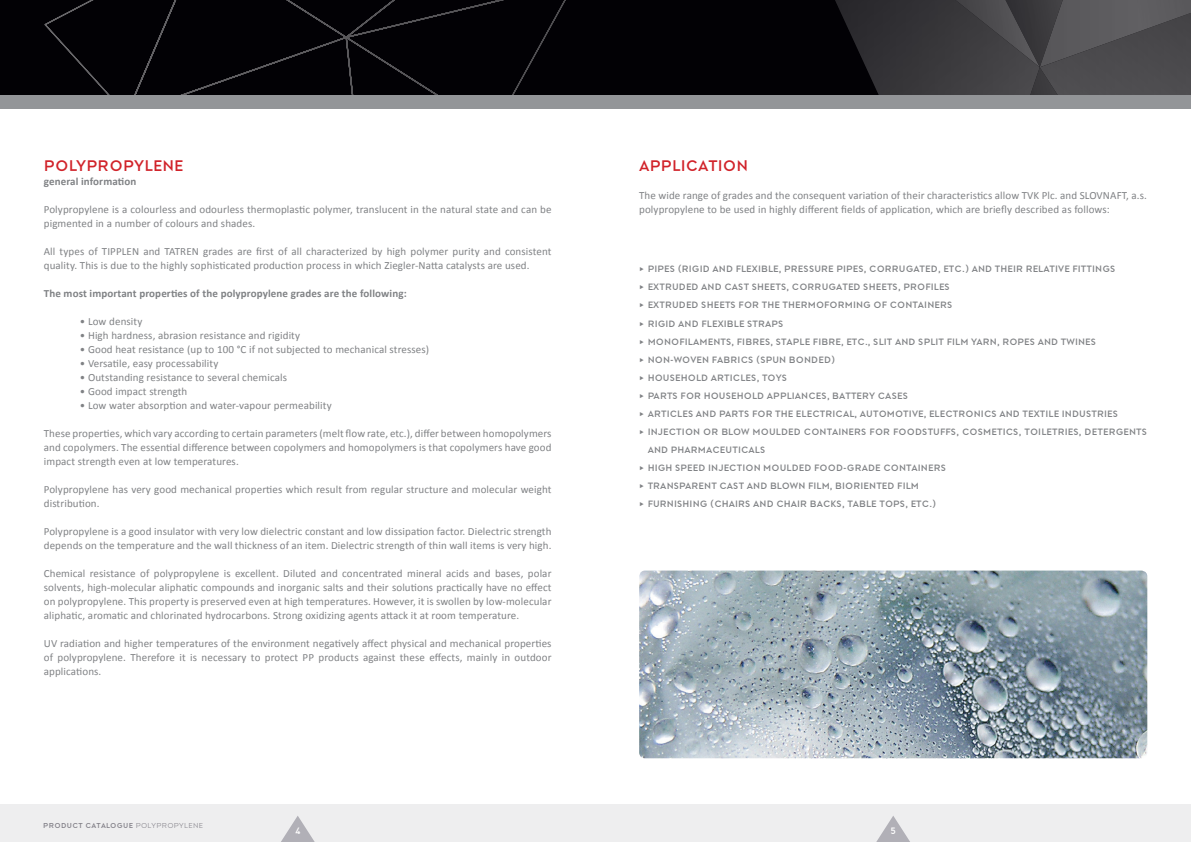
<style>
.page{position:relative;width:1191px;height:842px;background:#fff}
.page>*{position:absolute;margin:0;border:0;box-sizing:border-box;transform-origin:0 0}
.t1{font:15px "Molgroup";color:#d1232a}
.t2{font:11px/14px "Calibri";letter-spacing:.01em;color:#808285}
.t3{font:700 11px "Calibri";letter-spacing:.01em;color:#808285}
.t4{font:9px/18.1px "Molgroup";letter-spacing:.01em;color:#808285}
.t5{font:9px "Molgroup";color:#fff}
.t6{font:7px "Molgroup";letter-spacing:.05em;color:#817f87}
.s1{font-weight:300}
</style>
<div class="page">
<div style="left:0;top:0;width:595px;height:94px;background:#020105"></div>
<svg style="left:44px;top:0;width:522px;height:94px"></svg>
<div style="left:0;top:95px;width:595px;height:13px;background:#939598"></div>
<div style="left:0;top:804px;width:595px;height:38px;background:#eeeeef"></div>
<svg style="left:281px;top:816px;width:34px;height:26px"></svg>
<div style="left:595px;top:0;width:596px;height:94px;background:#020105"></div>
<svg style="left:835px;top:0;width:356px;height:94px;background:#3f3e41"></svg>
<div style="left:595px;top:95px;width:596px;height:13px;background:#939598"></div>
<div style="left:595px;top:804px;width:596px;height:38px;background:#eeeeef"></div>
<svg style="left:876px;top:816px;width:34px;height:26px"></svg>
<img style="left:639px;top:570px;width:508px;height:188px">
<h1 class="t1" style="left:44px;top:156px;width:12px">POLYPROPYLENE</h1>
<p class="t3" style="left:44px;top:174px;width:94px">general information</p>
<p class="t2" style="left:44px;top:202px;width:509px">Polypropylene is a colourless and odourless thermoplastic polymer, translucent in the natural state and can be pigmented in a number of colours and shades.</p>
<p class="t2" style="left:44px;top:244px;width:509px">All types of TIPPLEN and TATREN grades are first of all characterized by high polymer purity and consistent quality. This is due to the highly sophisticated production process in which Ziegler-Natta catalysts are used.</p>
<p class="t3" style="left:44px;top:286px;width:364px">The most important properties of the polypropylene grades are the following:</p>
<p class="t2" style="left:80px;top:314px;width:64px">• Low density</p>
<p class="t2" style="left:80px;top:328px;width:222px">• High hardness, abrasion resistance and rigidity</p>
<p class="t2" style="left:80px;top:342px;width:351px">• Good heat resistance (up to 100 °C if not subjected to mechanical stresses)</p>
<p class="t2" style="left:80px;top:356px;width:140px">• Versatile, easy processability</p>
<p class="t2" style="left:80px;top:370px;width:209px">• Outstanding resistance to several chemicals</p>
<p class="t2" style="left:80px;top:384px;width:109px">• Good impact strength</p>
<p class="t2" style="left:80px;top:398px;width:253px">• Low water absorption and water-vapour permeability</p>
<p class="t2" style="left:44px;top:426px;width:509px;text-align:justify">These properties, which vary according to certain parameters (melt flow rate, etc.), differ between homopolymers and copolymers. The essential difference between copolymers and homopolymers is that copolymers have good impact strength even at low temperatures.</p>
<p class="t2" style="left:44px;top:482px;width:509px">Polypropylene has very good mechanical properties which result from regular structure and molecular weight distribution.</p>
<p class="t2" style="left:44px;top:524px;width:509px">Polypropylene is a good insulator with very low dielectric constant and low dissipation factor. Dielectric strength depends on the temperature and the wall thickness of an item. Dielectric strength of thin wall items is very high.</p>
<p class="t2" style="left:44px;top:566px;width:509px;text-align:justify">Chemical resistance of polypropylene is excellent. Diluted and concentrated mineral acids and bases, polar solvents, high-molecular aliphatic compounds and inorganic salts and their solutions practically have no effect on polypropylene. This property is preserved even at high temperatures. However, it is swollen by low-molecular aliphatic, aromatic and chlorinated hydrocarbons. Strong oxidizing agents attack it at room temperature.</p>
<p class="t2" style="left:44px;top:636px;width:509px;text-align:justify">UV radiation and higher temperatures of the environment negatively affect physical and mechanical properties of polypropylene. Therefore it is necessary to protect PP products against these effects, mainly in outdoor applications.</p>
<h1 class="t1" style="left:639px;top:156px;width:22px">APPLICATION</h1>
<p class="t2" style="left:639px;top:188px;width:509px">The wide range of grades and the consequent variation of their characteristics allow TVK Plc. and SLOVNAFT, a.s. polypropylene to be used in highly different fields of application, which are briefly described as follows:</p>
<p class="t4" style="left:639px;top:260px;width:478px">• PIPES (RIGID AND FLEXIBLE, PRESSURE PIPES, CORRUGATED, ETC.) AND THEIR RELATIVE FITTINGS</p>
<p class="t4" style="left:639px;top:278px;width:312px">• EXTRUDED AND CAST SHEETS, CORRUGATED SHEETS, PROFILES</p>
<p class="t4" style="left:639px;top:296px;width:315px">• EXTRUDED SHEETS FOR THE THERMOFORMING OF CONTAINERS</p>
<p class="t4" style="left:639px;top:314px;width:146px">• R IGID AND FLEXIBLE STRAPS</p>
<p class="t4" style="left:639px;top:332px;width:458px">• MONOFILAMENTS, FIBRES, STAPLE FIBRE, ETC., SLIT AND SPLIT FILM YARN, ROPES AND TWINES</p>
<p class="t4" style="left:639px;top:350px;width:198px">• NON-WOVEN FABRICS (SPUN BONDED)</p>
<p class="t4" style="left:639px;top:368px;width:150px">• H OUSEHOLD ARTICLES, TOYS</p>
<p class="t4" style="left:639px;top:386px;width:270px">• PARTS FOR HOUSEHOLD APPLIANCES, BATTERY CASES</p>
<p class="t4" style="left:639px;top:404px;width:480px">• ARTICLES AND PARTS FOR THE ELECTRICAL, AUTOMOTIVE, ELECTRONICS AND TEXTILE INDUSTRIES</p>
<p class="t4" style="left:647px;top:422px;width:501px;text-indent:-8px">• I NJECTION OR BLOW MOULDED CONTAINERS FOR FOODSTUFFS, COSMETICS, TOILETRIES, DETERGENTS<br>AND P HARMACEUTICALS</p>
<p class="t4" style="left:639px;top:458px;width:308px">• HIGH SPEED INJECTION MOULDED FOOD-GRADE CONTAINERS</p>
<p class="t4" style="left:639px;top:477px;width:281px">• TRANSPARENT CAST AND BLOWN FILM, BIORIENTED FILM</p>
<p class="t4" style="left:639px;top:495px;width:299px">• FURNISHING (CHAIRS AND CHAIR BACKS, TABLE TOPS, ETC.)</p>
<p class="t6" style="left:43px;top:821px;width:161px">PRODUCT CATALOGUE <span class="s1">POLYPROPYLENE</span></p>
<p class="t5" style="left:295px;top:825px;width:7px">4</p>
<p class="t5" style="left:890px;top:825px;width:7px">5</p>
</div>
